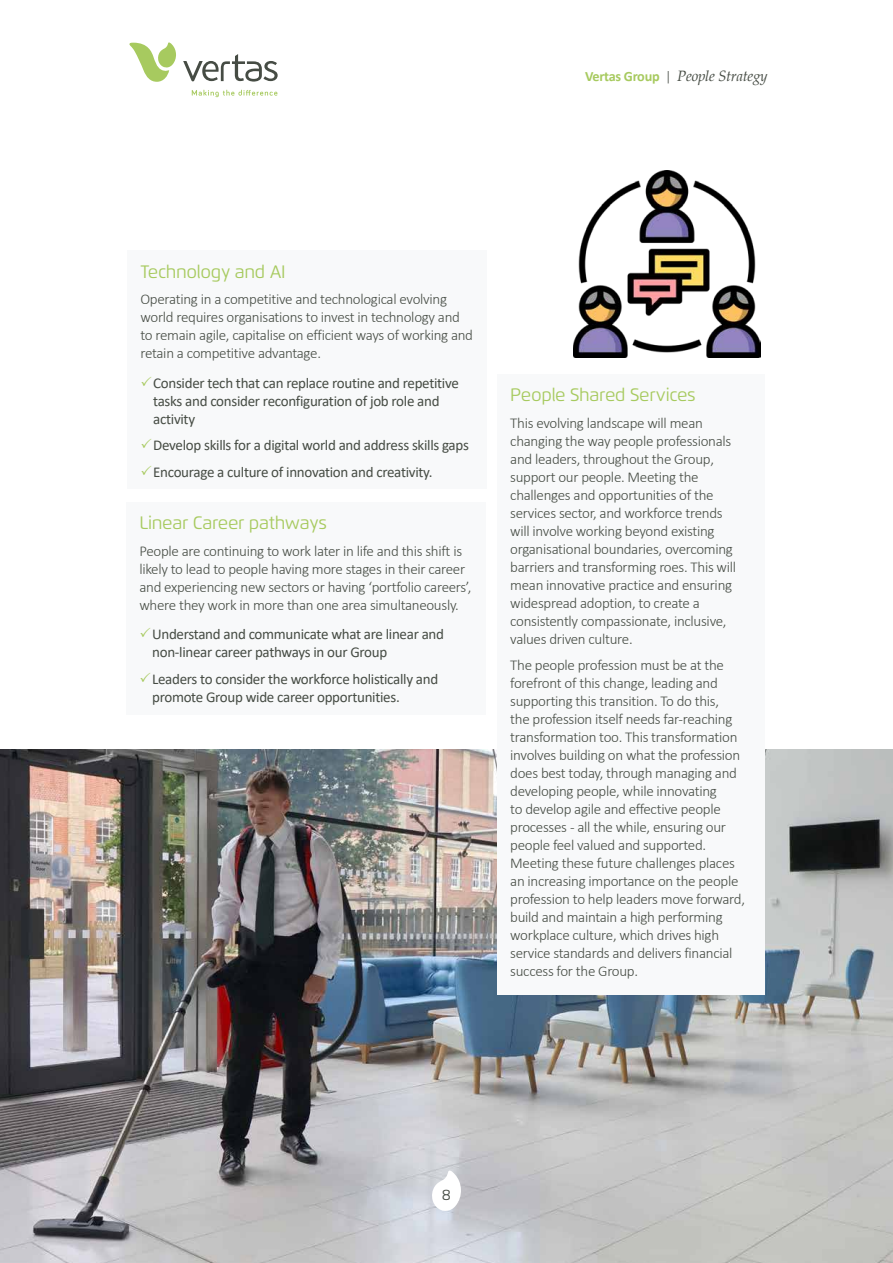
<style>
.page{position:relative;width:893px;height:1263px;background:#fff}
.page>*{position:absolute;margin:0;border:0;box-sizing:border-box;transform-origin:0 0}
.t1{font:18px "Flexo";letter-spacing:-.02em;color:#a7ca5f}
.t2{font:300 15px/18px "Calibri";letter-spacing:-.02em;color:#464c44}
.t3{font:15px/18px "Calibri";letter-spacing:-.02em;color:#464c44}
.t4{font:italic 15px "Palatino";letter-spacing:-.02em;color:#464c44}
.t5{font:15px "Flexo";color:#464c44}
.s1{font-family:"Calibri";font-weight:700;font-style:normal;font-size:14.25px;color:#a7ca5f}
.s2{font-family:"Calibri";font-weight:300;font-style:normal;font-size:14.25px}
.s3{color:#a7ca5f}
</style>
<div class="page">
<svg style="left:183px;top:54px;width:95px;height:28px"></svg>
<svg style="left:129px;top:42px;width:47px;height:40px"></svg>
<svg style="left:192px;top:90px;width:85px;height:7px"></svg>
<img style="left:573px;top:171px;width:187px;height:186px">
<img style="left:0;top:750px;width:893px;height:513px">
<svg style="left:431px;top:1170px;width:30px;height:41px"></svg>
<div style="left:128px;top:251px;width:359px;height:238px;background:#f8f9fa"></div>
<div style="left:127px;top:502px;width:359px;height:212px;background:#f8f9fa"></div>
<div style="left:497px;top:374px;width:268px;height:621px;background:#f8f9fa"></div>
<p class="t4" style="left:585px;top:64px;width:184px"><span class="s1">Vertas Group</span> <span class="s2">|</span> People Strategy</p>
<p class="t1" style="left:140px;top:261px;width:147px">Technology and AI</p>
<p class="t2" style="left:140px;top:290px;width:334px">Operating in a competitive and technological evolving world requires organisations to invest in technology and to remain agile, capitalise on efficient ways of working and retain a competitive advantage.</p>
<p class="t3" style="left:153px;top:373px;width:307px;text-indent:-13px"><span class="s3">✓</span>Consider tech that can replace routine and repetitive tasks and consider reconfiguration of job role and activity</p>
<p class="t3" style="left:140px;top:436px;width:330px"><span class="s3">✓</span>Develop skills for a digital world and address skills gaps</p>
<p class="t3" style="left:140px;top:463px;width:294px"><span class="s3">✓</span>Encourage a culture of innovation and creativity.</p>
<p class="t1" style="left:139px;top:512px;width:189px">Linear Career pathways</p>
<p class="t2" style="left:139px;top:542px;width:334px">People are continuing to work later in life and this shift is likely to lead to people having more stages in their career and experiencing new sectors or having ‘portfolio careers’, where they work in more than one area simultaneously.</p>
<p class="t3" style="left:152px;top:625px;width:293px;text-indent:-13px"><span class="s3">✓</span>Understand and communicate what are linear and non-linear career pathways in our Group</p>
<p class="t3" style="left:152px;top:669px;width:288px;text-indent:-13px"><span class="s3">✓</span>Leaders to consider the workforce holistically and promote Group wide career opportunities.</p>
<p class="t1" style="left:510px;top:384px;width:187px">People Shared Services</p>
<p class="t2" style="left:510px;top:414px;width:227px">This evolving landscape will mean changing the way people professionals and leaders, throughout the Group, support our people. Meeting the challenges and opportunities of the services sector, and workforce trends will involve working beyond existing organisational boundaries, overcoming barriers and transforming roes. This will mean innovative practice and ensuring widespread adoption, to create a consistently compassionate, inclusive, values driven culture.</p>
<p class="t2" style="left:510px;top:656px;width:236px">The people profession must be at the forefront of this change, leading and supporting this transition. To do this,<br>the profession itself needs far-reaching transformation too. This transformation involves building on what the profession does best today, through managing and developing people, while innovating<br>to develop agile and effective people processes - all the while, ensuring our people feel valued and supported.<br>Meeting these future challenges places an increasing importance on the people profession to help leaders move forward, build and maintain a high performing workplace culture, which drives high service standards and delivers financial success for the Group.</p>
<p class="t5" style="left:442px;top:1185px;width:11px">8</p>
</div>
